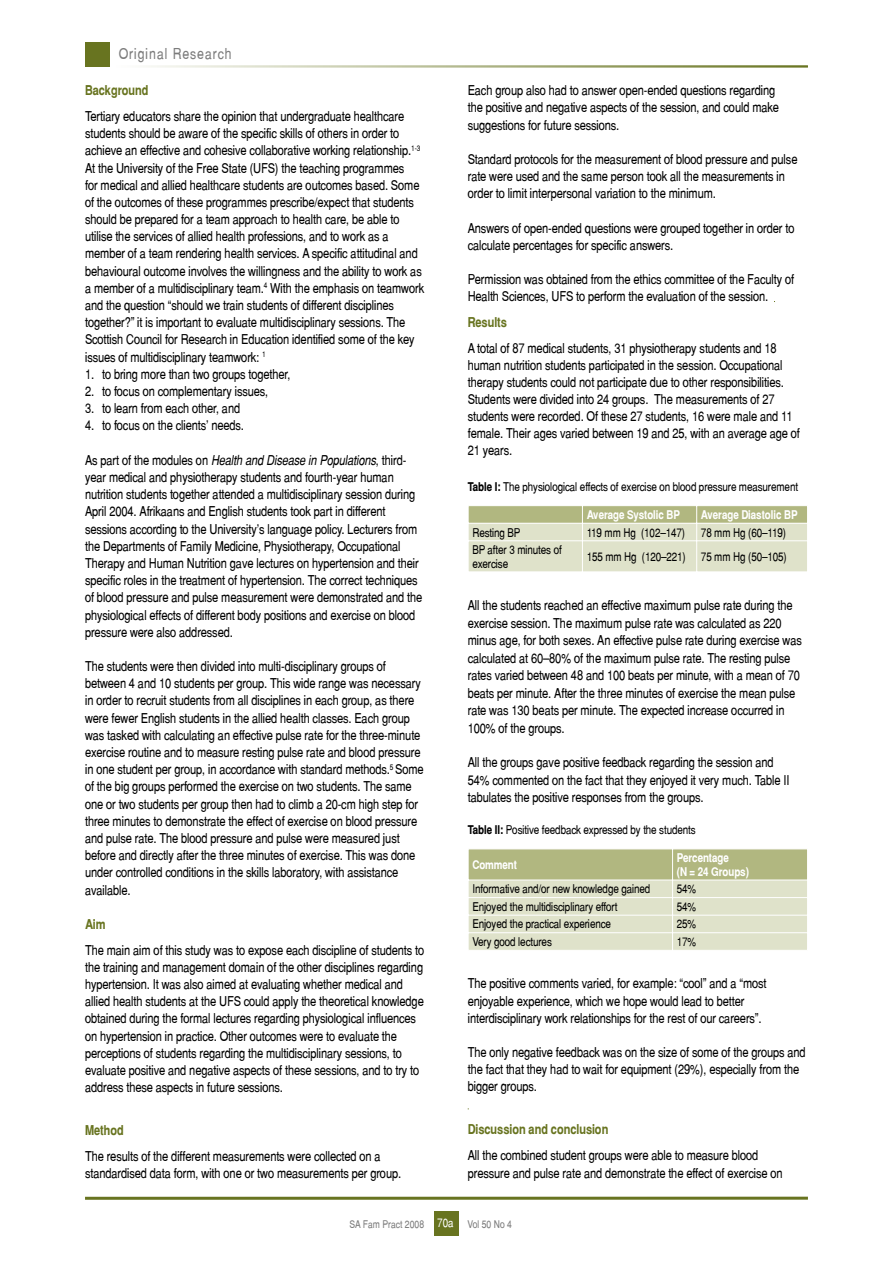
<style>
.page{position:relative;width:893px;height:1263px;background:#fff}
.page>*{position:absolute;margin:0;border:0;box-sizing:border-box;transform-origin:0 0}
.t1{font:15px "Switzerland Narrow Plain";letter-spacing:.06em;color:#7c7c7c}
.t2{font:13.5px/17.2px "Switzerland Narrow Plain";letter-spacing:-.01em;color:#000}
.t3{font:700 13.5px "Switzerland Narrow";letter-spacing:-.01em;color:#687420}
.t4{font:12px/13.5px "Switzerland Narrow Plain";letter-spacing:-.01em;color:#000}
.t5{font:700 12px "Switzerland Narrow";letter-spacing:-.01em;color:#fff}
.t6{font:12px "Switzerland Narrow Plain";color:#fff}
.t7{font:10.5px "Switzerland Narrow Plain";color:#7c7c7c}
.s1{font-family:"Switzerland Narrow";font-style:italic}
.s2{font-family:"Switzerland Narrow";font-weight:700}
</style>
<div class="page">
<div style="left:85px;top:43px;width:25px;height:24px;background:#687420"></div>
<div style="left:113px;top:65px;width:695px;height:3px;border:2px solid #fff"></div>
<div style="left:434px;top:1211px;width:24px;height:24px;background:#687420"></div>
<hr style="left:85px;top:1197px;width:723px;height:3px;background:#687420">
<svg style="left:468px;top:506px;width:339px;height:65px;background:#d4d8b9"></svg>
<svg style="left:468px;top:849px;width:339px;height:101px;background:#d2d6b6"></svg>
<p class="t1" style="left:119px;top:45px;width:114px">Original Research</p>
<p class="t3" style="left:85px;top:82px;width:65px">Background</p>
<p class="t2" style="left:85px;top:107px;width:341px">Tertiary educators share the opinion that undergraduate healthcare students should be aware of the specific skills of others in order to achieve an effective and cohesive collaborative working relationship.<sup>1-3<br></sup>At the University of the Free State (UFS) the teaching programmes<br>for medical and allied healthcare students are outcomes based. Some of the outcomes of these programmes prescribe/expect that students should be prepared for a team approach to health care, be able to utilise the services of allied health professions, and to work as a member of a team rendering health services. A specific attitudinal and behavioural outcome involves the willingness and the ability to work as a member of a multidisciplinary team.<sup>4</sup> With the emphasis on teamwork and the question “should we train students of different disciplines together?” it is important to evaluate multidisciplinary sessions. The Scottish Council for Research in Education identified some of the key issues of multidisciplinary teamwork: <sup>1</sup></p>
<p class="t2" style="left:85px;top:365px;width:207px">1. to bring more than two groups together,</p>
<p class="t2" style="left:85px;top:382px;width:185px">2. to focus on complementary issues,</p>
<p class="t2" style="left:85px;top:400px;width:157px">3. to learn from each other, and</p>
<p class="t2" style="left:85px;top:417px;width:160px">4. to focus on the clients’ needs.</p>
<p class="t2" style="left:85px;top:451px;width:339px">As part of the modules on <span class="s1">Health and Disease in Populations</span>, third&shy;year medical and physiotherapy students and fourth-year human nutrition students together attended a multidisciplinary session during April 2004. Afrikaans and English students took part in different sessions according to the University’s language policy. Lecturers from the Departments of Family Medicine, Physiotherapy, Occupational Therapy and Human Nutrition gave lectures on hypertension and their specific roles in the treatment of hypertension. The correct techniques of blood pressure and pulse measurement were demonstrated and the physiological effects of different body positions and exercise on blood pressure were also addressed.</p>
<p class="t2" style="left:85px;top:657px;width:340px">The students were then divided into multi-disciplinary groups of between 4 and 10 students per group. This wide range was necessary in order to recruit students from all disciplines in each group, as there were fewer English students in the allied health classes. Each group was tasked with calculating an effective pulse rate for the three-minute exercise routine and to measure resting pulse rate and blood pressure in one student per group, in accordance with standard methods.<sup>5</sup> Some of the big groups performed the exercise on two students. The same one or two students per group then had to climb a 20-cm high step for three minutes to demonstrate the effect of exercise on blood pressure and pulse rate. The blood pressure and pulse were measured just before and directly after the three minutes of exercise. This was done under controlled conditions in the skills laboratory, with assistance available.</p>
<p class="t3" style="left:85px;top:916px;width:22px">Aim</p>
<p class="t2" style="left:85px;top:941px;width:341px">The main aim of this study was to expose each discipline of students to the training and management domain of the other disciplines regarding hypertension. It was also aimed at evaluating whether medical and allied health students at the UFS could apply the theoretical knowledge obtained during the formal lectures regarding physiological influences on hypertension in practice. Other outcomes were to evaluate the perceptions of students regarding the multidisciplinary sessions, to evaluate positive and negative aspects of these sessions, and to try to address these aspects in future sessions.</p>
<p class="t3" style="left:85px;top:1122px;width:40px">Method</p>
<p class="t2" style="left:85px;top:1147px;width:318px">The results of the different measurements were collected on a standardised data form, with one or two measurements per group.</p>
<p class="t2" style="left:468px;top:82px;width:313px">Each group also had to answer open-ended questions regarding the positive and negative aspects of the session, and could make suggestions for future sessions.</p>
<p class="t2" style="left:468px;top:150px;width:331px">Standard protocols for the measurement of blood pressure and pulse rate were used and the same person took all the measurements in order to limit interpersonal variation to the minimum.</p>
<p class="t2" style="left:468px;top:219px;width:328px">Answers of open-ended questions were grouped together in order to calculate percentages for specific answers.</p>
<p class="t2" style="left:468px;top:270px;width:328px">Permission was obtained from the ethics committee of the Faculty of<br>Health Sciences, UFS to perform the evaluation of the session.</p>
<p class="t3" style="left:468px;top:314px;width:41px">Results</p>
<p class="t2" style="left:468px;top:339px;width:334px">A total of 87 medical students, 31 physiotherapy students and 18 human nutrition students participated in the session. Occupational therapy students could not participate due to other responsibilities.<br>Students were divided into 24 groups. The measurements of 27 students were recorded. Of these 27 students, 16 were male and 11 female. Their ages varied between 19 and 25, with an average age of 21 years.</p>
<p class="t4" style="left:468px;top:479px;width:332px"><span class="s2">Table I:</span> The physiological effects of exercise on blood pressure measurement</p>
<p class="t5" style="left:587px;top:508px;width:95px">Average Systolic BP</p>
<p class="t5" style="left:701px;top:508px;width:98px">Average Diastolic BP</p>
<p class="t4" style="left:472px;top:525px;width:50px">Resting BP</p>
<p class="t4" style="left:587px;top:525px;width:100px">119 mm Hg (102–147)</p>
<p class="t4" style="left:701px;top:525px;width:87px">78 mm Hg (60–119)</p>
<p class="t4" style="left:472px;top:543px;width:91px">BP after 3 minutes of exercise</p>
<p class="t4" style="left:587px;top:550px;width:101px">155 mm Hg (120–221)</p>
<p class="t4" style="left:701px;top:550px;width:87px">75 mm Hg (50–105)</p>
<p class="t2" style="left:468px;top:597px;width:336px">All the students reached an effective maximum pulse rate during the exercise session. The maximum pulse rate was calculated as 220 minus age, for both sexes. An effective pulse rate during exercise was calculated at 60–80% of the maximum pulse rate. The resting pulse rates varied between 48 and 100 beats per minute, with a mean of 70 beats per minute. After the three minutes of exercise the mean pulse rate was 130 beats per minute. The expected increase occurred in 100% of the groups.</p>
<p class="t2" style="left:468px;top:754px;width:323px">All the groups gave positive feedback regarding the session and<br>54% commented on the fact that they enjoyed it very much. Table II tabulates the positive responses from the groups.</p>
<p class="t4" style="left:468px;top:823px;width:229px"><span class="s2">Table II:</span> Positive feedback expressed by the students</p>
<p class="t5" style="left:472px;top:858px;width:46px">Comment</p>
<p class="t5" style="left:677px;top:851px;width:54px">Percentage</p>
<p class="t5" style="left:677px;top:864px;width:74px">(N = 24 Groups)</p>
<p class="t4" style="left:472px;top:882px;width:179px">Informative and/or new knowledge gained</p>
<p class="t4" style="left:677px;top:882px;width:21px">54%</p>
<p class="t4" style="left:472px;top:900px;width:147px">Enjoyed the multidisciplinary effort</p>
<p class="t4" style="left:677px;top:900px;width:21px">54%</p>
<p class="t4" style="left:472px;top:917px;width:140px">Enjoyed the practical experience</p>
<p class="t4" style="left:677px;top:917px;width:21px">25%</p>
<p class="t4" style="left:472px;top:935px;width:81px">Very good lectures</p>
<p class="t4" style="left:677px;top:935px;width:21px">17%</p>
<p class="t2" style="left:468px;top:975px;width:300px">The positive comments varied, for example: “cool” and a “most enjoyable experience, which we hope would lead to better interdisciplinary work relationships for the rest of our careers”.</p>
<p class="t2" style="left:468px;top:1043px;width:339px">The only negative feedback was on the size of some of the groups and the fact that they had to wait for equipment (29%), especially from the bigger groups.</p>
<p class="t3" style="left:468px;top:1121px;width:142px">Discussion and conclusion</p>
<p class="t2" style="left:468px;top:1146px;width:316px;line-height:18px">All the combined student groups were able to measure blood pressure and pulse rate and demonstrate the effect of exercise on</p>
<p class="t6" style="left:437px;top:1215px;width:18px">70a</p>
<p class="t7" style="left:349px;top:1218px;width:76px">SA Fam Pract 2008</p>
<p class="t7" style="left:467px;top:1218px;width:46px">Vol 50 No 4</p>
</div>
